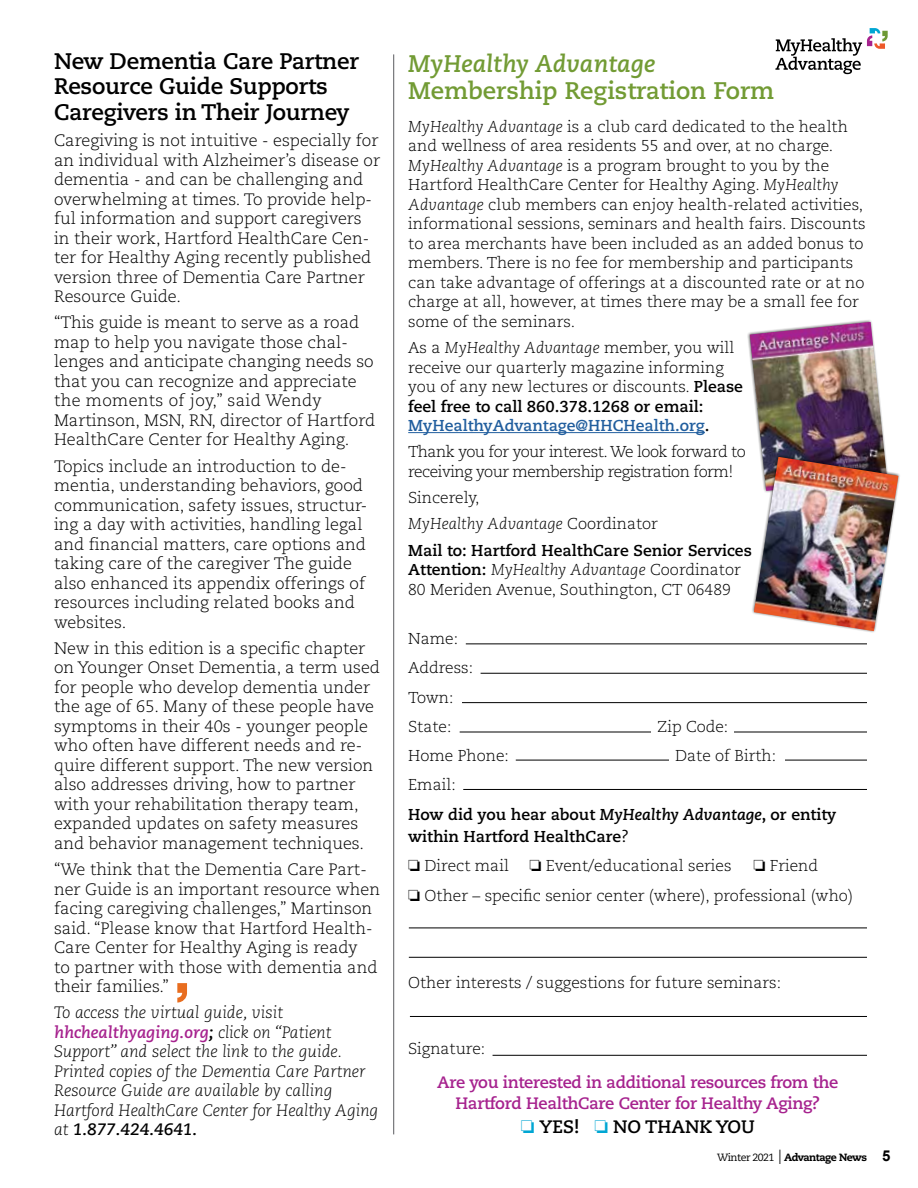
<style>
.page{position:relative;width:918px;height:1188px;background:#fff}
.page>*{position:absolute;margin:0;border:0;box-sizing:border-box;transform-origin:0 0}
.t1{font:700 24px "Caecilia LT Std";color:#729b34}
.t2{font:italic 700 24px "Caecilia LT Std";color:#729b34}
.t3{font:700 22.5px/25.5px "Caecilia LT Std";letter-spacing:-.01em;color:#000}
.t4{font:700 18px "Caecilia LT Std";color:#000}
.t5{font:300 16.5px/19.5px "Caecilia LT Std";color:#000}
.t6{font:italic 300 16.5px/19.5px "Caecilia LT Std";color:#000}
.t7{font:700 16.5px/21px "Caecilia LT Std";letter-spacing:-.02em;color:#a6228e;text-align:center}
.t8{font:300 15.75px/19.5px "Caecilia LT Std";color:#000}
.t9{font:300 15.75px/26.2px "Caecilia LT Std";letter-spacing:-.03em;color:#000}
.t10{font:700 15.75px/29.2px "Caecilia LT Std";color:#000}
.t11{font:700 15.75px "Caecilia LT Std";color:#215e9e}
.t12{font:800 10.5px "Caecilia LT Std";letter-spacing:-.045em;color:#000}
.s1{font-weight:700;color:#a6228e}
.s2{font-weight:700}
.s3{font-style:italic}
.s4{font-weight:700;color:#215e9e}
.s5{font-weight:300}
.s6{font-weight:400}
.s7{color:#00a6d3}
.s8{font-family:"Arial Narrow";font-weight:400;font-size:19.95px}
.s9{font-family:"Arial";font-weight:700;font-size:15px}
</style>
<div class="page">
<hr style="left:393px;top:54px;width:1px;height:1080px;background:#6d6e71">
<hr style="left:466px;top:644px;width:424px;height:1px;background:#000">
<hr style="left:481px;top:673px;width:414px;height:1px;background:#000">
<hr style="left:462px;top:702px;width:424px;height:1px;background:#000">
<hr style="left:460px;top:732px;width:428px;height:1px;background:#000">
<hr style="left:409px;top:928px;width:475px;height:1px;background:#000">
<hr style="left:409px;top:957px;width:472px;height:1px;background:#000">
<hr style="left:516px;top:760px;width:373px;height:1px;background:#000">
<hr style="left:463px;top:789px;width:427px;height:1px;background:#000">
<div style="left:652px;top:716px;width:82px;height:20px;background:#fff"></div>
<hr style="left:410px;top:1016px;width:472px;height:1px;background:#000">
<div style="left:669px;top:744px;width:116px;height:20px;background:#fff"></div>
<hr style="left:408px;top:432px;width:297px;height:1px;background:#215e9e">
<hr style="left:493px;top:1055px;width:393px;height:1px;background:#000">
<div style="left:867px;top:619px;width:39px;height:443px;background:#fff"></div>
<img style="left:747px;top:320px;width:153px;height:313px">
<img style="left:754px;top:457px;width:144px;height:174px">
<svg style="left:177px;top:983px;width:10px;height:20px"></svg>
<svg style="left:775px;top:28px;width:113px;height:46px"></svg>
<h2 class="t3" style="left:54px;top:49px;width:306px">New Dementia Care Partner<br>Resource Guide Supports<br>Caregivers in Their Journey</h2>
<p class="t5" style="left:54px;top:131px;width:328px">Caregiving is not intuitive - especially for an individual with Alzheimer’s disease or dementia - and can be challenging and overwhelming at times. To provide help&shy;ful information and support caregivers in their work, Hartford HealthCare Cen&shy;ter for Healthy Aging recently published version three of Dementia Care Partner Resource Guide.</p>
<p class="t5" style="left:54px;top:313px;width:323px">“This guide is meant to serve as a road map to help you navigate those chal&shy;lenges and anticipate changing needs so that you can recognize and appreciate the moments of joy,” said Wendy Martinson, MSN, RN, director of Hartford HealthCare Center for Healthy Aging.</p>
<p class="t5" style="left:54px;top:457px;width:315px">Topics include an introduction to de&shy;mentia, understanding behaviors, good communication, safety issues, structur&shy;ing a day with activities, handling legal and financial matters, care options and taking care of the caregiver The guide also enhanced its appendix offerings of resources including related books and websites.</p>
<p class="t5" style="left:54px;top:639px;width:327px">New in this edition is a specific chapter on Younger Onset Dementia, a term used for people who develop dementia under the age of 65. Many of these people have symptoms in their 40s - younger people who often have different needs and re&shy;quire different support. The new version also addresses driving, how to partner with your rehabilitation therapy team, expanded updates on safety measures and behavior management techniques.</p>
<p class="t5" style="left:54px;top:860px;width:328px">“We think that the Dementia Care Part&shy;ner Guide is an important resource when facing caregiving challenges,” Martinson said. “Please know that Hartford Health-Care Center for Healthy Aging is ready<br>to partner with those with dementia and their families.”</p>
<p class="t6" style="left:54px;top:1003px;width:326px">To access the virtual guide, visit <span class="s1">hhchealthyaging.org</span><span class="s2">;</span> click on “Patient Support” and select the link to the guide.<br>Printed copies of the Dementia Care Partner Resource Guide are available by calling Hartford HealthCare Center for Healthy Aging at <span class="s2">1.877.424.4641.</span></p>
<h1 class="t2" style="left:408px;top:49px;width:248px">MyHealthy Advantage</h1>
<h1 class="t1" style="left:408px;top:76px;width:368px">Membership Registration Form</h1>
<p class="t8" style="left:408px;top:117px;width:459px"><span class="s3">MyHealthy Advantage</span> is a club card dedicated to the health and wellness of area residents 55 and over, at no charge.<br><span class="s3">MyHealthy Advantage</span> is a program brought to you by the Hartford HealthCare Center for Healthy Aging. <span class="s3">MyHealthy Advantage</span> club members can enjoy health-related activities, informational sessions, seminars and health fairs. Discounts to area merchants have been included as an added bonus to members. There is no fee for membership and participants can take advantage of offerings at a discounted rate or at no charge at all, however, at times there may be a small fee for some of the seminars.</p>
<p class="t8" style="left:408px;top:338px;width:336px">As a <span class="s3">MyHealthy Advantage</span> member, you will receive our quarterly magazine informing you of any new lectures or discounts. <span class="s2">Please feel free to call 860.378.1268 or email:</span></p>
<p class="t11" style="left:408px;top:416px;width:193px">MyHealthyAdvantage@HHCH</p>
<p class="t9" style="left:408px;top:413px;width:339px;text-indent:228px"><span class="s4">ealth.org</span><span class="s2">.<br></span>Thank you for your interest. We look forward to</p>
<p class="t9" style="left:408px;top:459px;width:345px">receiving your membership registration form!<br>Sincerely,<br><span class="s3">MyHealthy Advantage</span> Coordinator<br><span class="s2">Mail to: Hartford HealthCare Senior Services</span></p>
<p class="t8" style="left:408px;top:560px;width:334px"><span class="s2">Attention:</span> <span class="s3">MyHealthy Advantage</span> Coordinator<br>80 Meriden Avenue, Southington, CT 06489</p>
<p class="t8" style="left:408px;top:624px;width:67px;line-height:29.2px">Name:<br>Address:<br>Town:<br>State:</p>
<p class="t8" style="left:657px;top:717px;width:73px">Zip Code:</p>
<p class="t8" style="left:408px;top:746px;width:102px">Home Phone:</p>
<p class="t8" style="left:675px;top:746px;width:102px">Date of Birth:</p>
<p class="t10" style="left:408px;top:770px;width:430px"><span class="s5">Email:<br></span>How did you hear about <span class="s3">MyHealthy Advantage</span>, or entity</p>
<p class="t10" style="left:408px;top:822px;width:222px">within Hartford HealthCare<span class="s6">? </span>❏ <span class="s5">Direct mail</span></p>
<p class="t8" style="left:408px;top:852px;width:446px;line-height:29.2px;text-indent:345px">❏ Friend<br>❏ Other – specific senior center (where), professional (who)</p>
<p class="t8" style="left:529px;top:856px;width:204px">❏ Event/educational series</p>
<p class="t8" style="left:408px;top:973px;width:374px">Other interests / suggestions for future seminars:</p>
<p class="t8" style="left:408px;top:1039px;width:79px">Signature:</p>
<p class="t7" style="left:437px;top:1072px;width:403px">Are you interested in additional resources from the<br>Hartford HealthCare Center for Healthy Aging?</p>
<p class="t4" style="left:521px;top:1116px;width:209px"><span class="s7">❏</span> YES! <span class="s7">❏</span> NO THANK YOU</p>
<p class="t12" style="left:717px;top:1151px;width:175px"><span class="s6">Winter 2021</span> <span class="s8">I</span> Advantage News <span class="s9">5</span></p>
</div>
